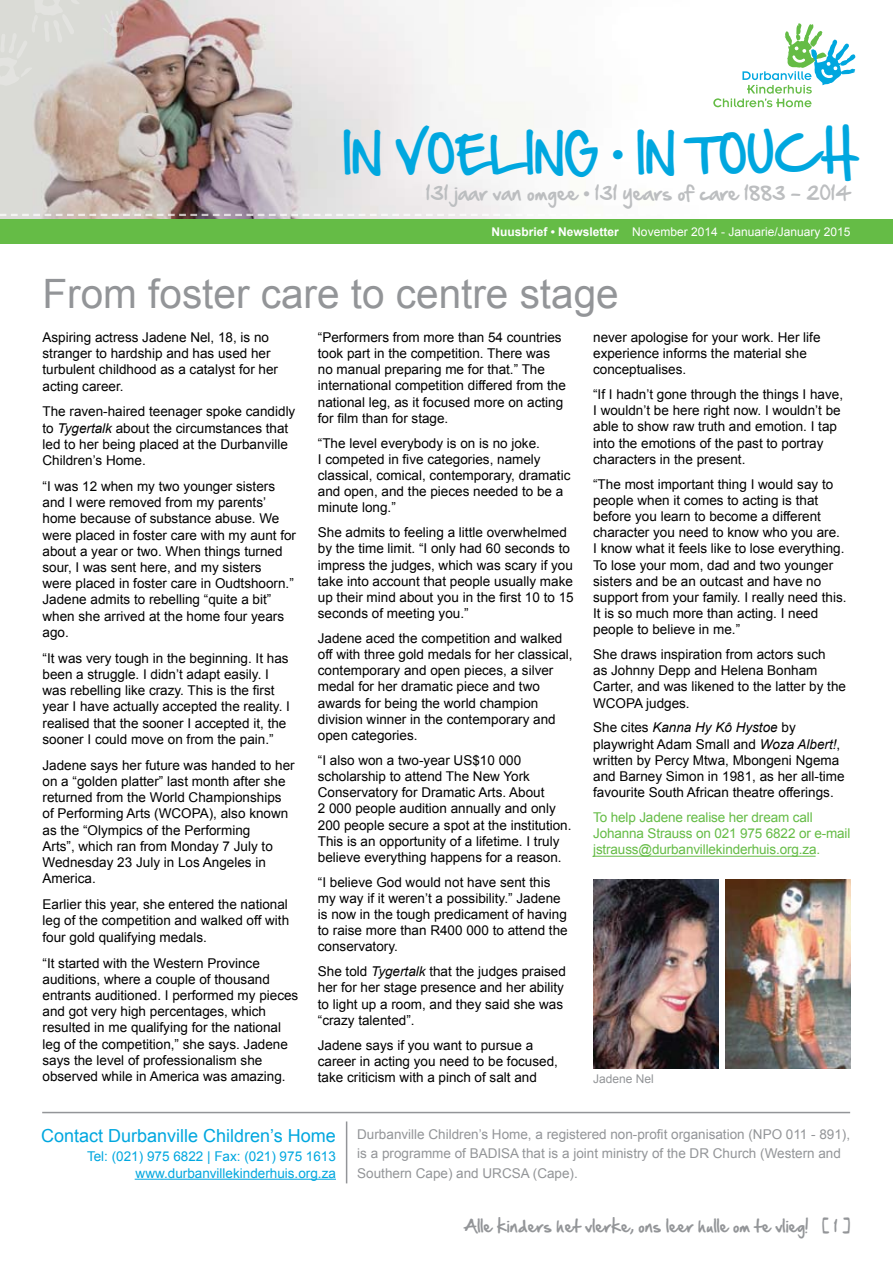
<style>
.page{position:relative;width:893px;height:1263px;background:#fff}
.page>*{position:absolute;margin:0;border:0;box-sizing:border-box;transform-origin:0 0}
.t1{font:43.5px "Hand Of Sean";color:#00a7df}
.t2{font:40.5px "Arial";color:#939598}
.t3{font:18px "Hand Of Sean";color:#bcbec0}
.t4{font:18px "Arial";color:#00a7df}
.t5{font:15px "Hand Of Sean";color:#939598}
.t6{font:13.5px/16.2px "Arial";color:#000}
.t7{font:13.5px/19.5px "Arial";color:#939598}
.t8{font:13.5px/16.2px "Arial";letter-spacing:-.01em;color:#65bc46}
.t9{font:13.5px/16.5px "Arial";color:#00a7df;text-align:right}
.t10{font:12px "Arial";color:#fff}
.t11{font:12px "Arial";color:#939598}
.s1{font-family:"Arial";font-weight:700;font-size:33px}
.s2{font-family:"Arial";font-weight:700}
.s3{font-weight:700}
.s4{font-style:italic}
</style>
<div class="page">
<img style="left:0;top:0;width:809px;height:219px">
<svg style="left:713px;top:23px;width:143px;height:84px"></svg>
<hr style="left:346px;top:1121px;width:1px;height:62px;background:#939598">
<hr style="left:42px;top:1112px;width:808px;height:1px;background:#939598">
<div style="left:0;top:219px;width:893px;height:25px;background:#65bc46"></div>
<svg style="left:0;top:214px;width:809px;height:2px"></svg>
<svg style="left:0;top:0;width:80px;height:87px;background:#dadbd6"></svg>
<svg style="left:102px;top:10px;width:22px;height:28px"></svg>
<hr style="left:135px;top:1179px;width:201px;height:1px;background:#00a7df">
<hr style="left:593px;top:856px;width:223px;height:1px;background:#65bc46">
<img style="left:593px;top:880px;width:125px;height:188px">
<img style="left:725px;top:880px;width:125px;height:188px">
<h1 class="t1" style="left:343px;top:116px;width:513px">IN VOELING <span class="s1">•</span> IN TOUCH</h1>
<h3 class="t3" style="left:426px;top:176px;width:428px">131 jaar van omgee <span class="s2">•</span> 131 years of care 1883 - 2014</h3>
<p class="t10" style="left:491px;top:224px;width:361px"><span class="s3">Nuusbrief • Newsletter</span> November 2014 - Januarie/January 2015</p>
<h2 class="t2" style="left:43px;top:267px;width:578px">From foster care to centre stage</h2>
<p class="t6" style="left:43px;top:329px;width:237px">Aspiring actress Jadene Nel, 18, is no stranger to hardship and has used her turbulent childhood as a catalyst for her acting career.</p>
<p class="t6" style="left:43px;top:404px;width:254px">The raven-haired teenager spoke candidly to <span class="s4">Tygertalk</span> about the circumstances that led to her being placed at the Durbanville Children’s Home.</p>
<p class="t6" style="left:43px;top:478px;width:255px">“I was 12 when my two younger sisters and I were removed from my parents’ home because of substance abuse. We were placed in foster care with my aunt for about a year or two. When things turned sour, I was sent here, and my sisters<br>were placed in foster care in Oudtshoorn.” Jadene admits to rebelling “quite a bit” when she arrived at the home four years ago.</p>
<p class="t6" style="left:43px;top:650px;width:249px">“It was very tough in the beginning. It has been a struggle. I didn’t adapt easily. I was rebelling like crazy. This is the first year I have actually accepted the reality. I realised that the sooner I accepted it, the sooner I could move on from the pain.”</p>
<p class="t6" style="left:43px;top:757px;width:254px">Jadene says her future was handed to her on a “golden platter” last month after she returned from the World Championships of Performing Arts (WCOPA), also known as the “Olympics of the Performing<br>Arts”, which ran from Monday 7 July to Wednesday 23 July in Los Angeles in America.</p>
<p class="t6" style="left:43px;top:896px;width:248px;text-align:justify">Earlier this year, she entered the national leg of the competition and walked off with four gold qualifying medals.</p>
<p class="t6" style="left:43px;top:955px;width:257px">“It started with the Western Province auditions, where a couple of thousand entrants auditioned. I performed my pieces and got very high percentages, which resulted in me qualifying for the national leg of the competition,” she says. Jadene says the level of professionalism she observed while in America was amazing.</p>
<p class="t6" style="left:318px;top:329px;width:250px">“Performers from more than 54 countries took part in the competition. There was no manual preparing me for that.” The international competition differed from the national leg, as it focused more on acting for film than for stage.</p>
<p class="t6" style="left:318px;top:435px;width:254px">“The level everybody is on is no joke.<br>I competed in five categories, namely classical, comical, contemporary, dramatic and open, and the pieces needed to be a minute long.”</p>
<p class="t6" style="left:318px;top:524px;width:257px">She admits to feeling a little overwhelmed by the time limit. “I only had 60 seconds to impress the judges, which was scary if you take into account that people usually make up their mind about you in the first 10 to 15 seconds of meeting you.”</p>
<p class="t6" style="left:318px;top:630px;width:256px">Jadene aced the competition and walked off with three gold medals for her classical, contemporary and open pieces, a silver medal for her dramatic piece and two awards for being the world champion division winner in the contemporary and open categories.</p>
<p class="t6" style="left:318px;top:752px;width:255px">“I also won a two-year US$10 000 scholarship to attend The New York Conservatory for Dramatic Arts. About<br>2 000 people audition annually and only 200 people secure a spot at the institution.<br>This is an opportunity of a lifetime. I truly believe everything happens for a reason.</p>
<p class="t6" style="left:318px;top:874px;width:251px">“I believe God would not have sent this my way if it weren’t a possibility.” Jadene is now in the tough predicament of having to raise more than R400 000 to attend the conservatory.</p>
<p class="t6" style="left:318px;top:963px;width:250px">She told <span class="s4">Tygertalk</span> that the judges praised her for her stage presence and her ability to light up a room, and they said she was “crazy talented”.</p>
<p class="t6" style="left:318px;top:1037px;width:242px">Jadene says if you want to pursue a career in acting you need to be focused, take criticism with a pinch of salt and</p>
<p class="t6" style="left:593px;top:329px;width:229px">never apologise for your work. Her life experience informs the material she conceptualises.</p>
<p class="t6" style="left:593px;top:386px;width:251px">“If I hadn’t gone through the things I have, I wouldn’t be here right now. I wouldn’t be able to show raw truth and emotion. I tap into the emotions of the past to portray characters in the present.</p>
<p class="t6" style="left:593px;top:476px;width:255px">“The most important thing I would say to people when it comes to acting is that before you learn to become a different character you need to know who you are.<br>I know what it feels like to lose everything.<br>To lose your mom, dad and two younger sisters and be an outcast and have no support from your family. I really need this.<br>It is so much more than acting. I need people to believe in me.”</p>
<p class="t6" style="left:593px;top:646px;width:254px">She draws inspiration from actors such<br>as Johnny Depp and Helena Bonham<br>Carter, and was likened to the latter by the<br>WCOPA judges.</p>
<p class="t6" style="left:593px;top:720px;width:253px">She cites <span class="s4">Kanna Hy Kô Hystoe</span> by playwright Adam Small and <span class="s4">Woza Albert!</span>, written by Percy Mtwa, Mbongeni Ngema and Barney Simon in 1981, as her all-time favourite South African theatre offerings.</p>
<p class="t8" style="left:593px;top:809px;width:259px">To help Jadene realise her dream call<br>Johanna Strauss on 021 975 6822 or e-mail jstrauss@durbanvillekinderhuis.org.za.</p>
<p class="t11" style="left:593px;top:1071px;width:62px">Jadene Nel</p>
<h3 class="t4" style="left:41px;top:1124px;width:296px">Contact Durbanville Children’s Home</h3>
<p class="t9" style="left:87px;top:1148px;width:250px">Tel: (021) 975 6822 | Fax: (021) 975 1613 www.durbanvillekinderhuis.org.za</p>
<p class="t7" style="left:357px;top:1124px;width:494px">Durbanville Children’s Home, a registered non-profit organisation (NPO 011 - 891), is a programme of BADISA that is a joint ministry of the DR Church (Western and<br>Southern Cape) and URCSA (Cape).</p>
<p class="t5" style="left:463px;top:1212px;width:389px">Alle kinders het vlerke, ons leer hulle om te vlieg! [ 1 ]</p>
</div>
